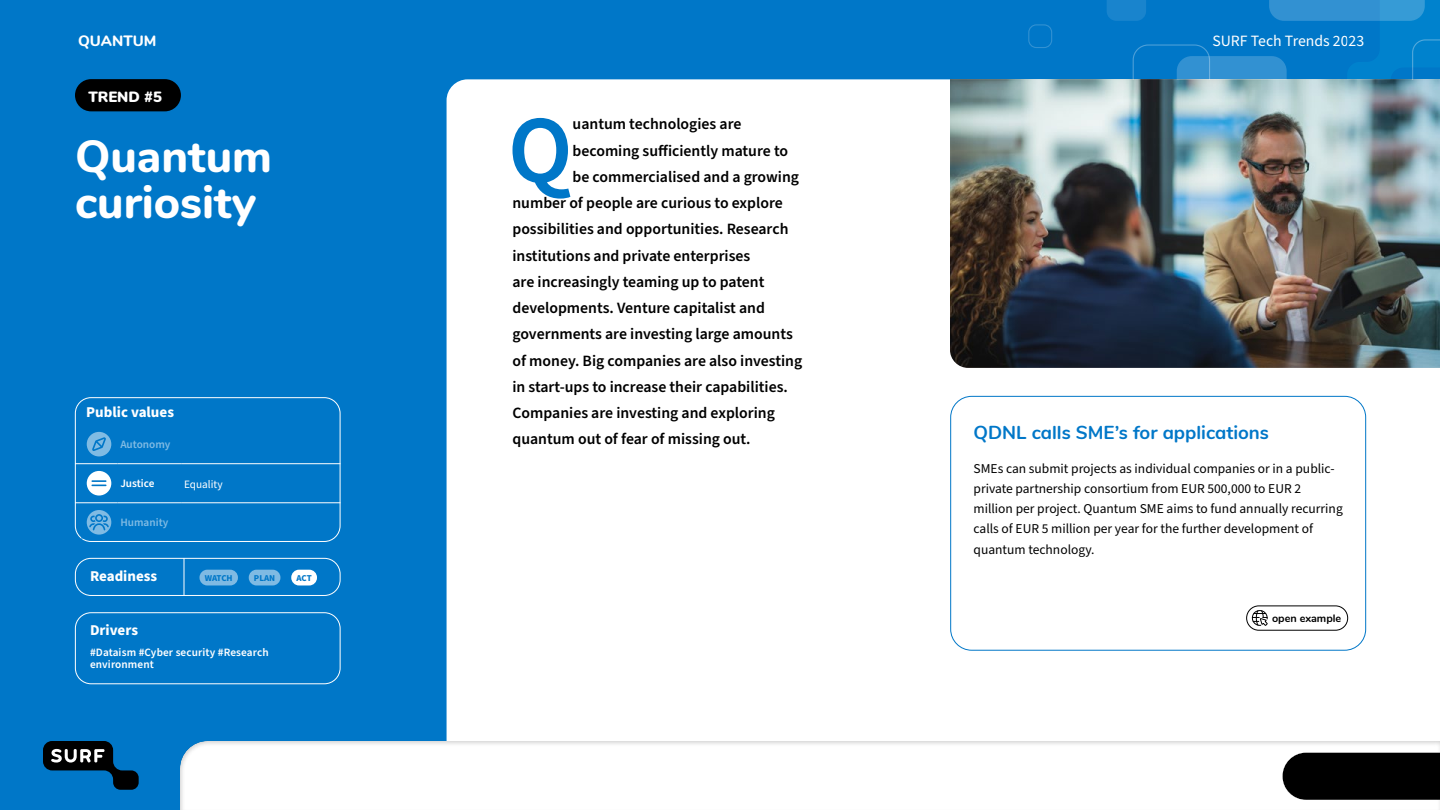
<style>
.page{position:relative;width:1440px;height:810px;background:#0077c8}
.page>*{position:absolute;margin:0;border:0;box-sizing:border-box;transform-origin:0 0}
.t1{font:600 96px "Source Sans Pro";color:#0077c8}
.t2{font:800 45px/46.5px "Nunito";color:#fff}
.t3{font:700 18.75px "Nunito";color:#0077c8}
.t4{font:600 15.75px "Source Sans Pro";color:#000}
.t5{font:15.75px "Source Sans Pro";color:#fff}
.t6{font:700 15px "Source Sans Pro";color:#fff}
.t7{font:800 15px "Nunito";color:#fff}
.t8{font:900 14.85px "Nunito";color:#fff}
.t9{font:13.5px/20.2px "Source Sans Pro";color:#000}
.t10{font:600 11.25px/12px "Source Sans Pro";letter-spacing:.005em;color:#fff}
.t11{font:11.25px "Source Sans Pro";color:#fff}
.t12{font:700 10.8px "Nunito";color:#000}
.t13{font:700 9px "Source Sans Pro";letter-spacing:-.01em;color:#0077c8}
</style>
<div class="page">
<div style="left:447px;top:79px;width:993px;height:657px;background:#fff"></div>
<div style="left:75px;top:397px;width:265px;height:145px;border:1px solid #fff;border-radius:16px"></div>
<hr style="left:75px;top:463px;width:42px;height:1px;background:#fff">
<hr style="left:117px;top:463px;width:64px;height:1px;background:#fff">
<hr style="left:181px;top:463px;width:159px;height:1px;background:#fff">
<hr style="left:75px;top:502px;width:42px;height:1px;background:#fff">
<hr style="left:117px;top:502px;width:64px;height:1px;background:#fff">
<hr style="left:181px;top:502px;width:159px;height:1px;background:#fff">
<svg style="left:87px;top:471px;width:24px;height:25px"></svg>
<div style="left:75px;top:558px;width:265px;height:38px;border:1px solid #fff;border-radius:16px"></div>
<div style="left:75px;top:612px;width:265px;height:72px;border:1px solid #fff;border-radius:16px"></div>
<hr style="left:184px;top:558px;width:1px;height:38px;background:#fff">
<div style="left:75px;top:79px;width:106px;height:32px;background:#000;border-radius:16px"></div>
<div style="left:199px;top:570px;width:39px;height:15px;border:6px solid #fff;border-radius:5px"></div>
<div style="left:205px;top:571px;width:28px;height:12px;background:#7fbae3"></div>
<div style="left:249px;top:570px;width:31px;height:15px;border:6px solid #fff;border-radius:5px"></div>
<div style="left:254px;top:571px;width:21px;height:12px;background:#7fbae3"></div>
<div style="left:291px;top:570px;width:26px;height:15px;border:6px solid #fff;border-radius:5px"></div>
<div style="left:296px;top:571px;width:16px;height:12px;background:#fff"></div>
<div style="left:950px;top:396px;width:416px;height:255px;border:1px solid #0077c8;border-radius:21px"></div>
<svg style="left:1251px;top:609px;width:17px;height:17px"></svg>
<div style="left:1246px;top:605px;width:102px;height:26px;border:1px solid #000;border-radius:12px"></div>
<img style="left:950px;top:79px;width:490px;height:289px">
<div style="left:1028px;top:24px;width:24px;height:24px;border:1px solid #fff;border-radius:8px"></div>
<svg style="left:1107px;top:0;width:333px;height:79px"></svg>
<div style="left:174px;top:736px;width:1266px;height:74px;background:#000;opacity:.2"></div>
<svg style="left:43px;top:741px;width:96px;height:49px"></svg>
<p class="t7" style="left:78px;top:29px;width:80px">QUANTUM</p>
<p class="t5" style="left:1212px;top:30px;width:153px">SURF Tech Trends 2023</p>
<p class="t8" style="left:88px;top:86px;width:75px">TREND #5</p>
<h2 class="t2" style="left:75px;top:130px;width:199px">Quantum curiosity</h2>
<p class="t6" style="left:86px;top:402px;width:89px">Public values</p>
<p class="t10" style="left:120px;top:438px;width:52px">Autonomy</p>
<p class="t10" style="left:120px;top:477px;width:36px">Justice</p>
<p class="t11" style="left:184px;top:477px;width:40px">Equality</p>
<p class="t10" style="left:120px;top:516px;width:50px">Humanity</p>
<p class="t6" style="left:90px;top:565px;width:69px">Readiness</p>
<p class="t13" style="left:205px;top:572px;width:29px">WATCH</p>
<p class="t13" style="left:254px;top:572px;width:23px">PLAN</p>
<p class="t13" style="left:296px;top:572px;width:17px">ACT</p>
<p class="t6" style="left:90px;top:619px;width:50px">Drivers</p>
<p class="t10" style="left:90px;top:647px;width:180px">#Dataism #Cyber security #Research environment</p>
<h1 class="t1" style="left:508px;top:86px;width:66px">Q</h1>
<p class="t4" style="left:573px;top:114px;width:170px">uantum technologies are</p>
<p class="t4" style="left:573px;top:140px;width:217px">becoming sufficiently mature to</p>
<p class="t4" style="left:573px;top:166px;width:228px">be commercialised and a growing</p>
<p class="t4" style="left:512px;top:192px;width:272px">number of people are curious to explore</p>
<p class="t4" style="left:512px;top:219px;width:277px">possibilities and opportunities. Research</p>
<p class="t4" style="left:512px;top:245px;width:239px">institutions and private enterprises</p>
<p class="t4" style="left:512px;top:271px;width:253px">are increasingly teaming up to patent</p>
<p class="t4" style="left:512px;top:297px;width:254px">developments. Venture capitalist and</p>
<p class="t4" style="left:512px;top:324px;width:282px">governments are investing large amounts</p>
<p class="t4" style="left:512px;top:350px;width:291px">of money. Big companies are also investing</p>
<p class="t4" style="left:512px;top:376px;width:277px">in start-ups to increase their capabilities.</p>
<p class="t4" style="left:512px;top:402px;width:264px">Companies are investing and exploring</p>
<p class="t4" style="left:512px;top:429px;width:240px">quantum out of fear of missing out.</p>
<p class="t3" style="left:974px;top:418px;width:297px">QDNL calls SME’s for applications</p>
<p class="t9" style="left:974px;top:458px;width:371px">SMEs can submit projects as individual companies or in a public&shy;private partnership consortium from EUR 500,000 to EUR 2 million per project. Quantum SME aims to fund annually recurring calls of EUR 5 million per year for the further development of quantum technology.</p>
<p class="t12" style="left:1272px;top:610px;width:71px">open example</p>
</div>
